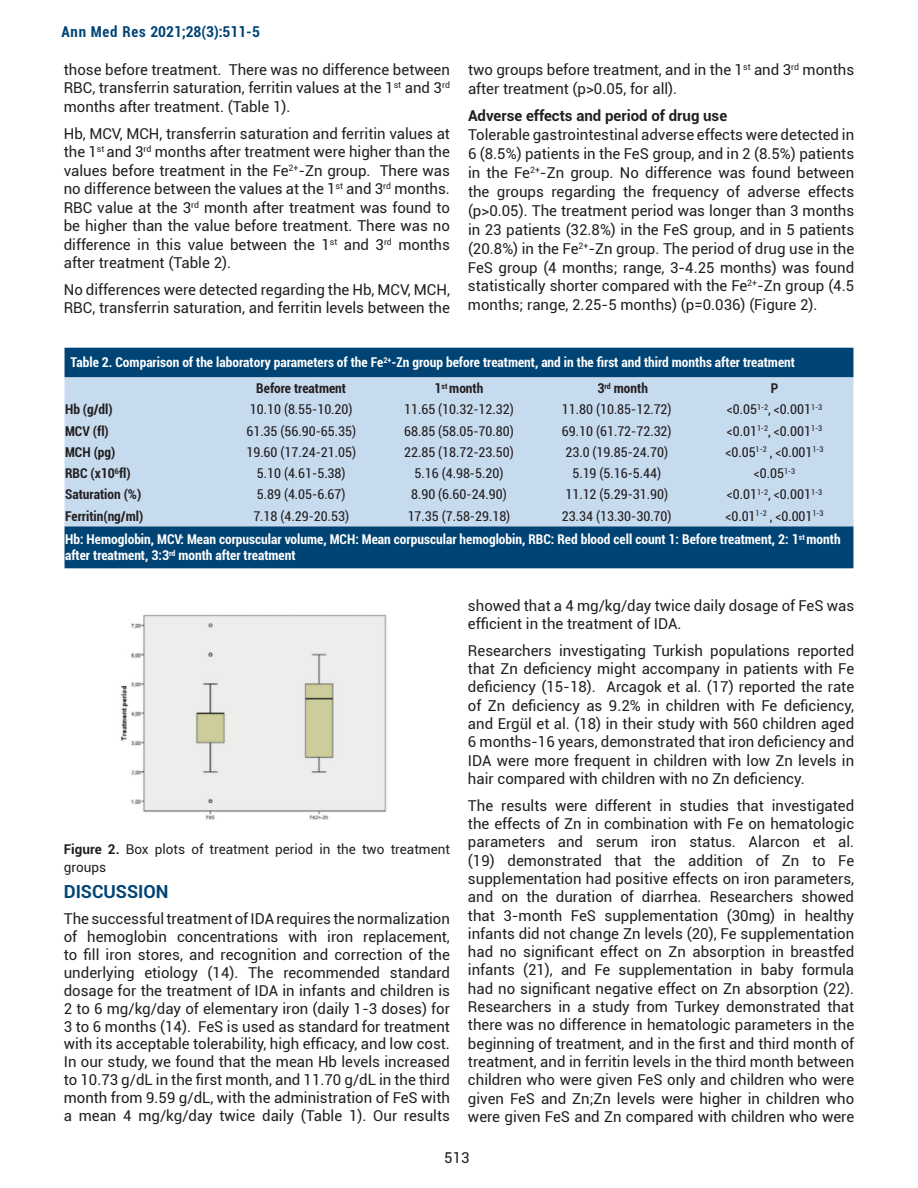
<style>
.page{position:relative;width:918px;height:1188px;background:#fff}
.page>*{position:absolute;margin:0;border:0;box-sizing:border-box;transform-origin:0 0}
.t1{font:700 18px "Roboto";color:#004475}
.t2{font:15px/18.3px "Roboto";color:#231f20;text-align:justify}
.t3{font:700 15px "Roboto";color:#231f20}
.t4{font:700 condensed 15px "Roboto";letter-spacing:.025em;color:#004475}
.t5{font:condensed 13.5px "Roboto";color:#231f20}
.t6{font:700 condensed 13.5px/25.8px "Roboto";color:#fff}
.t7{font:700 condensed 13.5px "Roboto";color:#231f20}
.t8{font:13.5px/17.9px "Roboto";color:#231f20}
.s1{color:#231f20}
.s2{font-weight:400;color:#231f20}
.s3{font-weight:700}
</style>
<div class="page">
<div style="left:65px;top:348px;width:788px;height:220px;background:#004475"></div>
<div style="left:65px;top:377px;width:788px;height:149px;background:#c7dbef"></div>
<img style="left:121px;top:614px;width:266px;height:206px">
<p class="t4" style="left:61px;top:21px;width:200px">Ann Med Res 2021;28(3):511-5</p>
<p class="t2" style="left:64px;top:60px;width:388px">those before treatment. There was no difference between RBC, transferrin saturation, ferritin values at the 1<sup>st</sup> and 3<sup>rd </sup>months after treatment. (Table 1).</p>
<p class="t2" style="left:64px;top:124px;width:388px">Hb, MCV, MCH, transferrin saturation and ferritin values at the 1<sup>st</sup> and 3<sup>rd</sup> months after treatment were higher than the values before treatment in the Fe<sup>2+</sup>-Zn group. There was no difference between the values at the 1<sup>st</sup> and 3<sup>rd</sup> months.<br>RBC value at the 3<sup>rd</sup> month after treatment was found to be higher than the value before treatment. There was no difference in this value between the 1<sup>st</sup> and 3<sup>rd</sup> months after treatment (Table 2).</p>
<p class="t2" style="left:64px;top:280px;width:388px">No differences were detected regarding the Hb, MCV, MCH,<br>RBC, transferrin saturation, and ferritin levels between the</p>
<p class="t2" style="left:468px;top:60px;width:388px;line-height:18.9px">two groups before treatment, and in the 1<sup>st</sup> and 3<sup>rd</sup> months after treatment (p&gt;0.05, for all).</p>
<p class="t3" style="left:468px;top:105px;width:261px">Adverse effects and period of drug use</p>
<p class="t2" style="left:468px;top:125px;width:388px;line-height:18.9px">Tolerable gastrointestinal adverse effects were detected in 6 (8.5%) patients in the FeS group, and in 2 (8.5%) patients in the Fe<sup>2+</sup>-Zn group. No difference was found between the groups regarding the frequency of adverse effects (p&gt;0.05). The treatment period was longer than 3 months in 23 patients (32.8%) in the FeS group, and in 5 patients (20.8%) in the Fe<sup>2+</sup>-Zn group. The period of drug use in the FeS group (4 months; range, 3-4.25 months) was found statistically shorter compared with the Fe<sup>2+</sup>-Zn group (4.5 months; range, 2.25-5 months) (p=0.036) (Figure 2).</p>
<p class="t6" style="left:256px;top:349px;width:540px;text-indent:-186px">Table 2. Comparison of the laboratory parameters of the Fe<sup>2+</sup>-Zn group before treatment, and in the first and third months after treatment<br><span class="s1">Before treatment</span></p>
<p class="t7" style="left:435px;top:379px;width:50px">1<sup>st</sup> month</p>
<p class="t7" style="left:597px;top:379px;width:52px">3<sup>rd</sup> month</p>
<p class="t7" style="left:771px;top:379px;width:9px">P</p>
<p class="t7" style="left:65px;top:400px;width:49px">Hb (g/dl)</p>
<p class="t5" style="left:250px;top:400px;width:104px">10.10 (8.55-10.20)</p>
<p class="t5" style="left:404px;top:400px;width:111px">11.65 (10.32-12.32)</p>
<p class="t5" style="left:562px;top:400px;width:111px">11.80 (10.85-12.72)</p>
<p class="t5" style="left:727px;top:400px;width:97px">&lt;0.05<sup>1-2</sup>, &lt;0.001<sup>1-3</sup></p>
<p class="t7" style="left:65px;top:421px;width:45px">MCV (fl)</p>
<p class="t5" style="left:246px;top:421px;width:111px">61.35 (56.90-65.35)</p>
<p class="t5" style="left:404px;top:421px;width:111px">68.85 (58.05-70.80)</p>
<p class="t5" style="left:562px;top:421px;width:111px">69.10 (61.72-72.32)</p>
<p class="t5" style="left:727px;top:421px;width:97px">&lt;0.01<sup>1-2</sup>, &lt;0.001<sup>1-3</sup></p>
<p class="t7" style="left:65px;top:443px;width:52px">MCH (pg)</p>
<p class="t5" style="left:246px;top:443px;width:111px">19.60 (17.24-21.05)</p>
<p class="t5" style="left:404px;top:443px;width:111px">22.85 (18.72-23.50)</p>
<p class="t5" style="left:565px;top:443px;width:104px">23.0 (19.85-24.70)</p>
<p class="t5" style="left:725px;top:443px;width:100px">&lt;0.05<sup>1-2</sup> , &lt;0.001<sup>1-3</sup></p>
<p class="t7" style="left:65px;top:464px;width:67px">RBC (x10<sup>6</sup>fl)</p>
<p class="t5" style="left:257px;top:464px;width:90px">5.10 (4.61-5.38)</p>
<p class="t5" style="left:415px;top:464px;width:90px">5.16 (4.98-5.20)</p>
<p class="t5" style="left:572px;top:464px;width:90px">5.19 (5.16-5.44)</p>
<p class="t5" style="left:754px;top:464px;width:43px">&lt;0.05<sup>1-3</sup></p>
<p class="t7" style="left:65px;top:485px;width:78px">Saturation (%)</p>
<p class="t5" style="left:257px;top:485px;width:90px">5.89 (4.05-6.67)</p>
<p class="t5" style="left:411px;top:485px;width:97px">8.90 (6.60-24.90)</p>
<p class="t5" style="left:565px;top:485px;width:104px">11.12 (5.29-31.90)</p>
<p class="t5" style="left:727px;top:485px;width:97px">&lt;0.01<sup>1-2</sup>, &lt;0.001<sup>1-3</sup></p>
<p class="t7" style="left:65px;top:506px;width:80px">Ferritin(ng/ml)</p>
<p class="t5" style="left:253px;top:507px;width:97px">7.18 (4.29-20.53)</p>
<p class="t5" style="left:408px;top:507px;width:104px">17.35 (7.58-29.18)</p>
<p class="t5" style="left:562px;top:507px;width:111px">23.34 (13.30-30.70)</p>
<p class="t6" style="left:65px;top:504px;width:777px;line-height:23.5px;text-indent:660px"><span class="s2">&lt;0.01</span><sup>1-2</sup> <span class="s2">, &lt;0.001</span><sup>1-3<br></sup>Hb: Hemoglobin, MCV: Mean corpuscular volume, MCH: Mean corpuscular hemoglobin, RBC: Red blood cell count 1: Before treatment, 2: 1<sup>st</sup> month</p>
<p class="t6" style="left:65px;top:542px;width:232px">after treatment, 3:3<sup>rd</sup> month after treatment</p>
<p class="t8" style="left:64px;top:840px;width:388px"><span class="s3">Figure 2.</span> Box plots of treatment period in the two treatment groups</p>
<p class="t1" style="left:64px;top:879px;width:106px">DISCUSSION</p>
<p class="t2" style="left:64px;top:910px;width:388px;line-height:17.9px">The successful treatment of IDA requires the normalization of hemoglobin concentrations with iron replacement, to fill iron stores, and recognition and correction of the underlying etiology (14). The recommended standard dosage for the treatment of IDA in infants and children is 2 to 6 mg/kg/day of elementary iron (daily 1-3 doses) for 3 to 6 months (14). FeS is used as standard for treatment with its acceptable tolerability, high efficacy, and low cost.<br>In our study, we found that the mean Hb levels increased to 10.73 g/dL in the first month, and 11.70 g/dL in the third month from 9.59 g/dL, with the administration of FeS with a mean 4 mg/kg/day twice daily (Table 1). Our results</p>
<p class="t2" style="left:468px;top:596px;width:388px">showed that a 4 mg/kg/day twice daily dosage of FeS was efficient in the treatment of IDA.</p>
<p class="t2" style="left:468px;top:641px;width:388px">Researchers investigating Turkish populations reported that Zn deficiency might accompany in patients with Fe deficiency (15-18). Arcagok et al. (17) reported the rate of Zn deficiency as 9.2% in children with Fe deficiency, and Ergül et al. (18) in their study with 560 children aged 6 months-16 years, demonstrated that iron deficiency and IDA were more frequent in children with low Zn levels in hair compared with children with no Zn deficiency.</p>
<p class="t2" style="left:468px;top:796px;width:388px">The results were different in studies that investigated the effects of Zn in combination with Fe on hematologic parameters and serum iron status. Alarcon et al. (19) demonstrated that the addition of Zn to Fe supplementation had positive effects on iron parameters, and on the duration of diarrhea. Researchers showed that 3-month FeS supplementation (30mg) in healthy infants did not change Zn levels (20), Fe supplementation had no significant effect on Zn absorption in breastfed infants (21), and Fe supplementation in baby formula had no significant negative effect on Zn absorption (22).<br>Researchers in a study from Turkey demonstrated that there was no difference in hematologic parameters in the beginning of treatment, and in the first and third month of treatment, and in ferritin levels in the third month between children who were given FeS only and children who were given FeS and Zn;Zn levels were higher in children who were given FeS and Zn compared with children who were</p>
<p class="t2" style="left:444px;top:1148px;width:27px">513</p>
</div>
